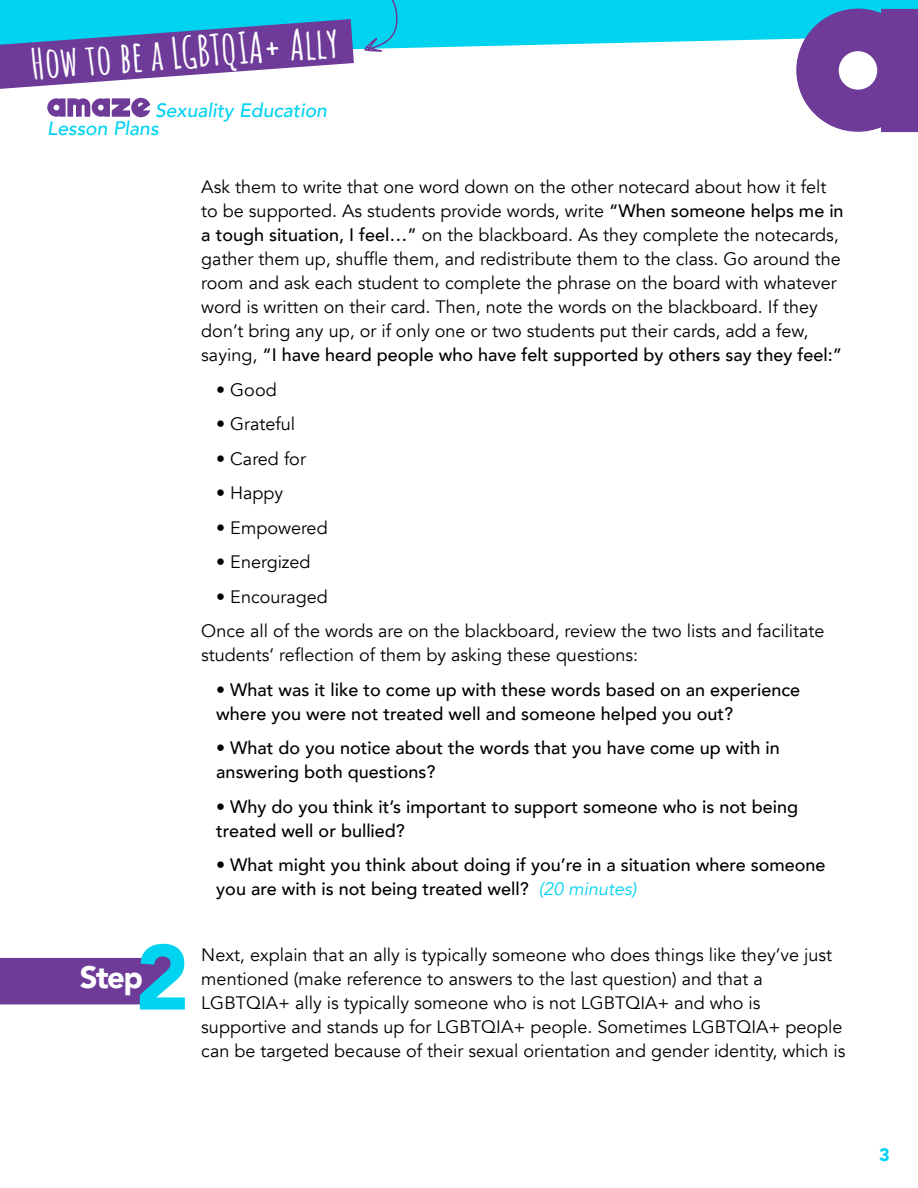
<style>
.page{position:relative;width:918px;height:1188px;background:#fff}
.page>*{position:absolute;margin:0;border:0;box-sizing:border-box;transform-origin:0 0}
.t1{font:900 91.2px "Avenir";color:#00d3ef}
.t2{font:700 42.15px "Amatic SC";color:#fff}
.t3{font:900 31.05px "Avenir";color:#fff}
.t4{font:italic 500 19.35px/17.9px "Avenir";color:#00d3ef}
.t5{font:18px/24px "Avenir";color:#000}
.t6{font:500 18px/24px "Avenir";color:#000}
.t7{font:900 18px "Avenir";color:#00d3ef}
.s1{font-weight:500}
.s2{font-weight:400;font-style:italic;color:#00d3ef}
</style>
<div class="page">
<svg style="left:0;top:953px;width:175px;height:51px;background:#8458a8"></svg>
<svg style="left:0;top:0;width:918px;height:50px;background:#17d7f0"></svg>
<svg style="left:796px;top:9px;width:122px;height:123px;background:#7d5eab"></svg>
<svg style="left:47px;top:98px;width:103px;height:19px"></svg>
<svg style="left:0;top:19px;width:354px;height:70px"></svg>
<svg style="left:362px;top:0;width:37px;height:52px;background:#16c7e7"></svg>
<h2 class="t2" style="left:29px;top:31px;width:310px;rotate:-4deg">How to be a LGBTQIA+ Ally</h2>
<p class="t4" style="left:47px;top:102px;width:281px;text-indent:108px">Sexuality Education<br>Lesson Plans</p>
<p class="t5" style="left:201px;top:175px;width:644px">Ask them to write that one word down on the other notecard about how it felt to be supported. As students provide words, write <span class="s1">“When someone helps me in a tough situation, I feel…”</span> on the blackboard. As they complete the notecards, gather them up, shuffle them, and redistribute them to the class. Go around the room and ask each student to complete the phrase on the board with whatever word is written on their card. Then, note the words on the blackboard. If they don’t bring any up, or if only one or two students put their cards, add a few, saying, <span class="s1">“I have heard people who have felt supported by others say they feel:”</span></p>
<p class="t5" style="left:216px;top:378px;width:62px">• Good</p>
<p class="t5" style="left:216px;top:412px;width:80px">• Grateful</p>
<p class="t5" style="left:216px;top:447px;width:91px">• Cared for</p>
<p class="t5" style="left:216px;top:481px;width:69px">• Happy</p>
<p class="t5" style="left:216px;top:516px;width:113px">• Empowered</p>
<p class="t5" style="left:216px;top:550px;width:96px">• Energized</p>
<p class="t5" style="left:201px;top:580px;width:625px;line-height:34.5px;text-indent:15px">• Encouraged<br>Once all of the words are on the blackboard, review the two lists and facilitate</p>
<p class="t5" style="left:201px;top:643px;width:439px">students’ reflection of them by asking these questions:</p>
<p class="t6" style="left:216px;top:677px;width:585px">• What was it like to come up with these words based on an experience where you were not treated well and someone helped you out?</p>
<p class="t6" style="left:216px;top:735px;width:565px">• What do you notice about the words that you have come up with in answering both questions?</p>
<p class="t6" style="left:216px;top:794px;width:583px">• Why do you think it’s important to support someone who is not being treated well or bullied?</p>
<p class="t6" style="left:216px;top:852px;width:611px">• What might you think about doing if you’re in a situation where someone you are with is not being treated well? <span class="s2">(20 minutes)</span></p>
<h1 class="t1" style="left:135px;top:900px;width:56px">2</h1>
<h3 class="t3" style="left:80px;top:950px;width:65px">Step</h3>
<p class="t5" style="left:201px;top:943px;width:646px">Next, explain that an ally is typically someone who does things like they’ve just mentioned (make reference to answers to the last question) and that a LGBTQIA+ ally is typically someone who is not LGBTQIA+ and who is supportive and stands up for LGBTQIA+ people. Sometimes LGBTQIA+ people can be targeted because of their sexual orientation and gender identity, which is</p>
<p class="t7" style="left:879px;top:1139px;width:12px">3</p>
</div>
